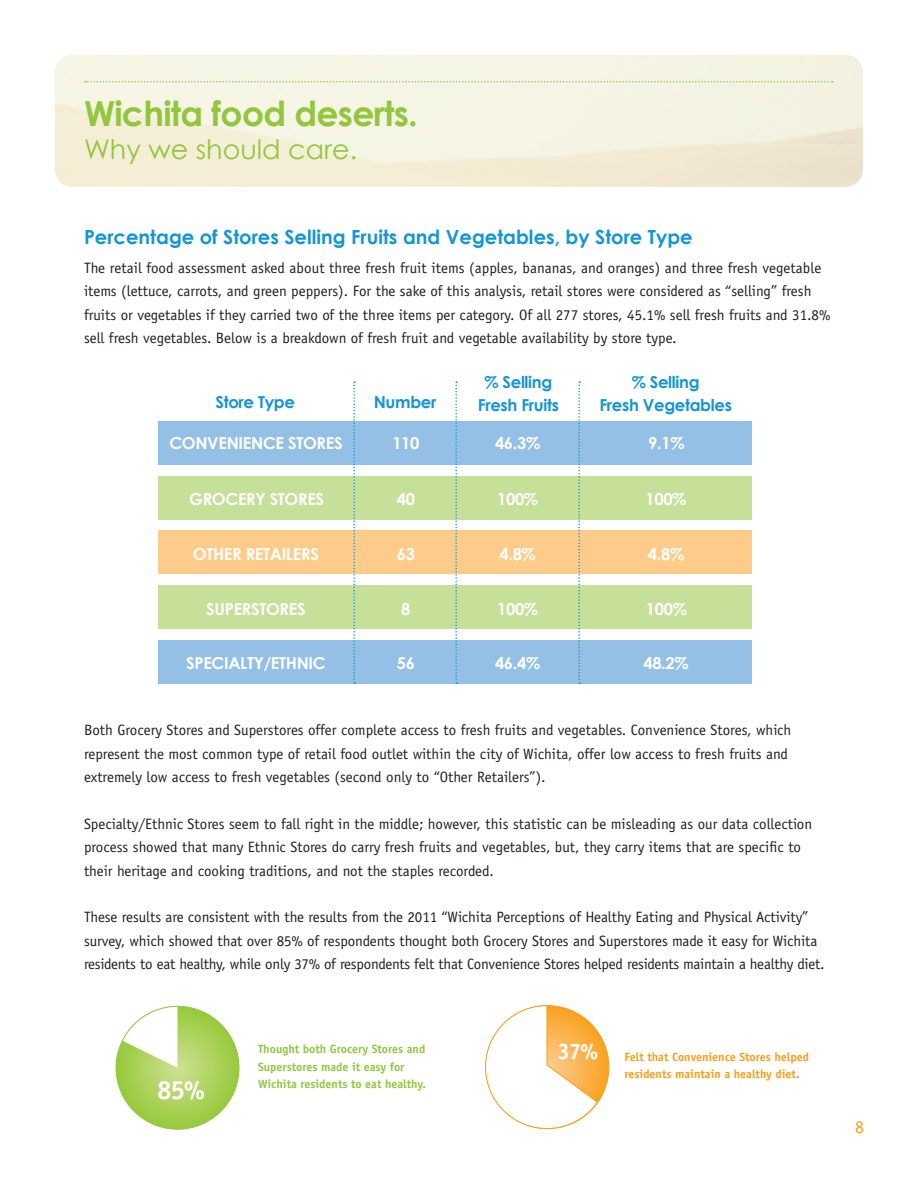
<style>
.page{position:relative;width:918px;height:1188px;background:#fff}
.page>*{position:absolute;margin:0;border:0;box-sizing:border-box;transform-origin:0 0}
.t1{font:700 34.5px "Century Gothic";letter-spacing:-.02em;color:#92c73d}
.t2{font:27px "Century Gothic";color:#92c73d}
.t3{font:700 26.4px "Officina Sans";color:#fff}
.t4{font:700 22.5px "Officina Sans";color:#fff}
.t5{font:700 19.5px "Century Gothic";color:#1595d4}
.t6{font:18px "Officina Sans";color:#f89f1c}
.t7{font:700 16.5px "Century Gothic";letter-spacing:-.02em;color:#fff}
.t8{font:700 16.5px/22.4px "Century Gothic";letter-spacing:-.02em;color:#1595d4;text-align:center}
.t9{font:15px/23.4px "Officina Sans";color:#231f20}
.t10{font:700 12px/17.4px "Officina Sans";color:#92c73d}
.t11{font:700 12px/17.4px "Officina Sans";color:#f89f1c}
</style>
<div class="page">
<img style="left:55px;top:55px;width:654px;height:132px">
<img style="left:709px;top:55px;width:154px;height:132px">
<img style="left:229px;top:149px;width:491px;height:38px">
<svg style="left:85px;top:81px;width:748px;height:1px"></svg>
<div style="left:486px;top:1006px;width:123px;height:123px;background:#f9a526;border-radius:61px"></div>
<svg style="left:116px;top:1006px;width:123px;height:123px;background:#a9d057"></svg>
<svg style="left:122px;top:1006px;width:56px;height:62px"></svg>
<div style="left:159px;top:421px;width:593px;height:44px;background:#94c0e6"></div>
<div style="left:159px;top:476px;width:593px;height:43px;background:#c6e09a"></div>
<div style="left:159px;top:531px;width:593px;height:43px;background:#fdcc8b"></div>
<div style="left:159px;top:586px;width:593px;height:43px;background:#c6e09a"></div>
<div style="left:159px;top:640px;width:593px;height:44px;background:#94c0e6"></div>
<svg style="left:353px;top:382px;width:2px;height:302px"></svg>
<svg style="left:455px;top:382px;width:2px;height:302px"></svg>
<svg style="left:578px;top:382px;width:2px;height:302px"></svg>
<svg style="left:485px;top:1005px;width:113px;height:124px"></svg>
<h1 class="t1" style="left:84px;top:91px;width:335px">Wichita food deserts.</h1>
<h2 class="t2" style="left:84px;top:133px;width:275px">Why we should care.</h2>
<h3 class="t5" style="left:84px;top:224px;width:610px">Percentage of Stores Selling Fruits and Vegetables, by Store Type</h3>
<p class="t9" style="left:84px;top:256px;width:748px">The retail food assessment asked about three fresh fruit items (apples, bananas, and oranges) and three fresh vegetable items (lettuce, carrots, and green peppers). For the sake of this analysis, retail stores were considered as “selling” fresh fruits or vegetables if they carried two of the three items per category. Of all 277 stores, 45.1% sell fresh fruits and 31.8% sell fresh vegetables. Below is a breakdown of fresh fruit and vegetable availability by store type.</p>
<p class="t8" style="left:216px;top:390px;width:81px">Store Type</p>
<p class="t8" style="left:374px;top:390px;width:64px">Number</p>
<p class="t8" style="left:478px;top:371px;width:83px">% Selling<br>Fresh Fruits</p>
<p class="t8" style="left:599px;top:371px;width:134px">% Selling<br>Fresh Vegetables</p>
<p class="t7" style="left:169px;top:432px;width:175px">CONVENIENCE STORES</p>
<p class="t7" style="left:392px;top:432px;width:29px">110</p>
<p class="t7" style="left:495px;top:432px;width:47px">46.3%</p>
<p class="t7" style="left:648px;top:432px;width:38px">9.1%</p>
<p class="t7" style="left:189px;top:489px;width:136px">GROCERY STORES</p>
<p class="t7" style="left:397px;top:489px;width:20px">40</p>
<p class="t7" style="left:497px;top:489px;width:42px">100%</p>
<p class="t7" style="left:646px;top:489px;width:42px">100%</p>
<p class="t7" style="left:193px;top:543px;width:128px">OTHER RETAILERS</p>
<p class="t7" style="left:397px;top:543px;width:20px">63</p>
<p class="t7" style="left:499px;top:543px;width:38px">4.8%</p>
<p class="t7" style="left:648px;top:543px;width:38px">4.8%</p>
<p class="t7" style="left:206px;top:598px;width:101px">SUPERSTORES</p>
<p class="t7" style="left:401px;top:598px;width:11px">8</p>
<p class="t7" style="left:497px;top:598px;width:42px">100%</p>
<p class="t7" style="left:646px;top:598px;width:42px">100%</p>
<p class="t7" style="left:186px;top:653px;width:141px">SPECIALTY/ETHNIC</p>
<p class="t7" style="left:397px;top:653px;width:20px">56</p>
<p class="t7" style="left:495px;top:653px;width:47px">46.4%</p>
<p class="t7" style="left:643px;top:653px;width:47px">48.2%</p>
<p class="t9" style="left:84px;top:718px;width:709px">Both Grocery Stores and Superstores offer complete access to fresh fruits and vegetables. Convenience Stores, which represent the most common type of retail food outlet within the city of Wichita, offer low access to fresh fruits and extremely low access to fresh vegetables (second only to “Other Retailers”).</p>
<p class="t9" style="left:84px;top:812px;width:730px">Specialty/Ethnic Stores seem to fall right in the middle; however, this statistic can be misleading as our data collection process showed that many Ethnic Stores do carry fresh fruits and vegetables, but, they carry items that are specific to their heritage and cooking traditions, and not the staples recorded.</p>
<p class="t9" style="left:84px;top:906px;width:742px">These results are consistent with the results from the 2011 “Wichita Perceptions of Healthy Eating and Physical Activity” survey, which showed that over 85% of respondents thought both Grocery Stores and Superstores made it easy for Wichita residents to eat healthy, while only 37% of respondents felt that Convenience Stores helped residents maintain a healthy diet.</p>
<h3 class="t3" style="left:157px;top:1074px;width:50px">85%</h3>
<h3 class="t4" style="left:558px;top:1038px;width:43px">37%</h3>
<p class="t10" style="left:258px;top:1040px;width:169px">Thought both Grocery Stores and<br>Superstores made it easy for<br>Wichita residents to eat healthy.</p>
<p class="t11" style="left:625px;top:1048px;width:186px">Felt that Convenience Stores helped residents maintain a healthy diet.</p>
<p class="t6" style="left:855px;top:1117px;width:10px">8</p>
</div>
